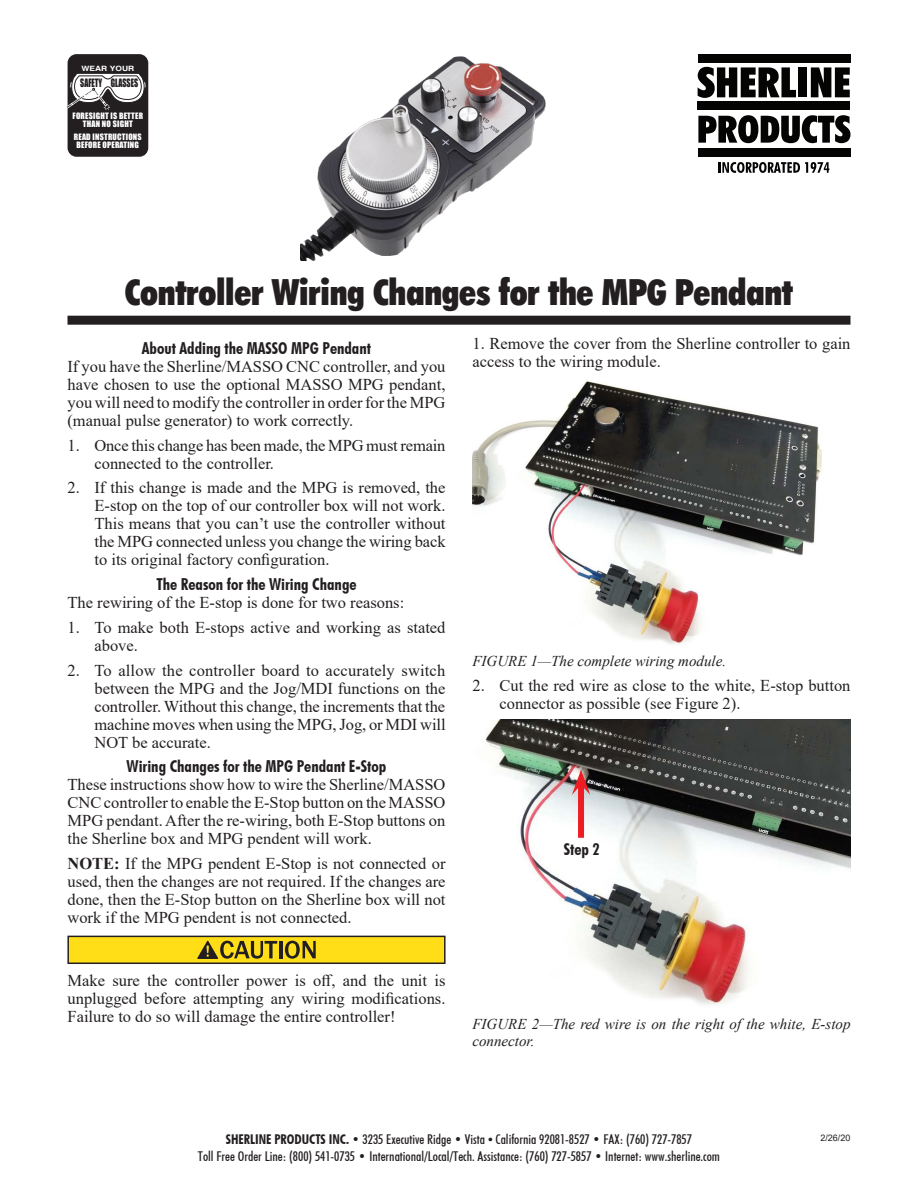
<style>
.page{position:relative;width:918px;height:1188px;background:#fff}
.page>*{position:absolute;margin:0;border:0;box-sizing:border-box;transform-origin:0 0}
.Headline{font:36px "Futuri Condensed Extra Bold SWFTE";letter-spacing:-.01em;color:#231f20}
.Body_text{font:16.5px/18px "Times New Roman";color:#231f20;text-align:justify}
.numbers_indent{font:16.5px/18px "Times New Roman";color:#231f20}
.Subhead_2{font:16.5px "Futuri Condensed Bold SWFTE";color:#231f20}
.t1{font:italic 15px "Times New Roman";color:#231f20}
.t2{font:13.5px/16.5px "Futuri Condensed Regular SWFTE";color:#231f20;text-align:center}
.t3{font:10.65px "Impact";color:#231f20;scale:.75 1}
.t4{font:9px "Arial";color:#231f20}
.t5{font:8.1px/8.1px "Impact";letter-spacing:.025em;color:#fff;text-align:center}
.t6{font:700 7.35px "Helvetica";color:#fff;scale:1.17 1}
.s1{font-weight:700}
.s2{font-family:"Futuri Condensed Bold SWFTE"}
.s3{font-family:"Futuri Condensed Extra Bold SWFTE"}
.s4{font-family:"Times"}
</style>
<div class="page">
<div style="left:68px;top:936px;width:377px;height:27px;background:#ffdd17"></div>
<div style="left:67px;top:936px;width:379px;height:28px;border:1px solid #231f20"></div>
<svg style="left:197px;top:941px;width:80px;height:18px"></svg>
<hr style="left:279px;top:941px;width:3px;height:17px;background:#231f20">
<svg style="left:285px;top:941px;width:31px;height:18px"></svg>
<img style="left:472px;top:381px;width:350px;height:263px">
<img style="left:485px;top:719px;width:365px;height:286px">
<div style="left:578px;top:785px;width:6px;height:53px;background:#ee1d23"></div>
<svg style="left:572px;top:770px;width:18px;height:25px"></svg>
<div style="left:68px;top:316px;width:782px;height:9px;background:#231f20"></div>
<img style="left:300px;top:56px;width:246px;height:204px">
<div style="left:68px;top:54px;width:80px;height:103px;background:#231f20;border-radius:9px"></div>
<svg style="left:67px;top:73px;width:79px;height:37px"></svg>
<svg style="left:698px;top:67px;width:98px;height:31px"></svg>
<div style="left:799px;top:67px;width:8px;height:30px;background:#040503"></div>
<svg style="left:811px;top:67px;width:39px;height:30px"></svg>
<svg style="left:698px;top:115px;width:152px;height:28px"></svg>
<div style="left:698px;top:102px;width:152px;height:8px;background:#040503"></div>
<div style="left:698px;top:148px;width:152px;height:8px;background:#040503"></div>
<div style="left:698px;top:54px;width:152px;height:9px;background:#040503"></div>
<svg style="left:718px;top:162px;width:111px;height:11px"></svg>
<p class="t6" style="left:82px;top:64px;width:47px">WEAR YOUR</p>
<p class="t3" style="left:80px;top:75px;width:79px">SAFETY GLASSES</p>
<p class="t5" style="left:73px;top:112px;width:72px">FORESIGHT IS BETTER<br>THAN NO SIGHT</p>
<p class="t5" style="left:74px;top:133px;width:69px">READ INSTRUCTIONS<br>BEFORE OPERATING</p>
<p class="Headline" style="left:125px;top:268px;width:670px">Controller Wiring Changes for the MPG Pendant</p>
<p class="Subhead_2" style="left:142px;top:337px;width:231px">About Adding the MASSO MPG Pendant</p>
<p class="Body_text" style="left:68px;top:357px;width:380px">If you have the Sherline/MASSO CNC controller, and you have chosen to use the optional MASSO MPG pendant, you will need to modify the controller in order for the MPG (manual pulse generator) to work correctly.</p>
<p class="numbers_indent" style="left:94px;top:436px;width:353px;text-indent:-27px">1. Once this change has been made, the MPG must remain connected to the controller.</p>
<p class="numbers_indent" style="left:94px;top:478px;width:353px;text-align:justify;text-indent:-27px">2. If this change is made and the MPG is removed, the E-stop on the top of our controller box will not work.<br>This means that you can’t use the controller without the MPG connected unless you change the wiring back to its original factory configuration.</p>
<p class="Subhead_2" style="left:156px;top:574px;width:202px">The Reason for the Wiring Change</p>
<p class="Body_text" style="left:68px;top:593px;width:338px">The rewiring of the E-stop is done for two reasons:</p>
<p class="numbers_indent" style="left:94px;top:618px;width:353px;text-indent:-27px">1. To make both E-stops active and working as stated above.</p>
<p class="numbers_indent" style="left:94px;top:661px;width:353px;text-align:justify;text-indent:-27px">2. To allow the controller board to accurately switch between the MPG and the Jog/MDI functions on the controller. Without this change, the increments that the machine moves when using the MPG, Jog, or MDI will NOT be accurate.</p>
<p class="Subhead_2" style="left:127px;top:756px;width:261px">Wiring Changes for the MPG Pendant E-Stop</p>
<p class="Body_text" style="left:68px;top:775px;width:380px">These instructions show how to wire the Sherline/MASSO CNC controller to enable the E-Stop button on the MASSO MPG pendant. After the re-wiring, both E-Stop buttons on the Sherline box and MPG pendent will work.</p>
<p class="Body_text" style="left:68px;top:854px;width:380px"><span class="s1">NOTE:</span> If the MPG pendent E-Stop is not connected or used, then the changes are not required. If the changes are done, then the E-Stop button on the Sherline box will not work if the MPG pendent is not connected.</p>
<p class="Body_text" style="left:472px;top:334px;width:380px">1. Remove the cover from the Sherline controller to gain access to the wiring module.</p>
<p class="t1" style="left:472px;top:650px;width:255px">FIGURE 1—The complete wiring module.</p>
<p class="numbers_indent" style="left:500px;top:676px;width:353px;text-indent:-27px">2. Cut the red wire as close to the white, E-stop button connector as possible (see Figure 2).</p>
<p class="Subhead_2" style="left:564px;top:838px;width:38px">Step 2</p>
<p class="Body_text" style="left:68px;top:971px;width:380px">Make sure the controller power is off, and the unit is unplugged before attempting any wiring modifications.<br>Failure to do so will damage the entire controller!</p>
<p class="t1" style="left:472px;top:1014px;width:380px">FIGURE 2—The red wire is on the right of the white, E-stop</p>
<p class="t1" style="left:472px;top:1030px;width:64px">connector.</p>
<p class="t2" style="left:198px;top:1131px;width:524px"><span class="s2">SHERLINE PRODUCTS INC.</span> <span class="s3">•</span> 3235 Executive Ridge <span class="s3">•</span> Vista <span class="s4">•</span> California 92081-8527 <span class="s3">•</span> FAX: (760) 727-7857<br>Toll Free Order Line: (800) 541-0735 <span class="s3">•</span> International/Local/Tech. Assistance: (760) 727-5857 <span class="s3">•</span> Internet: www.sherline.com</p>
<p class="t4" style="left:820px;top:1131px;width:32px">2/26/20</p>
</div>
